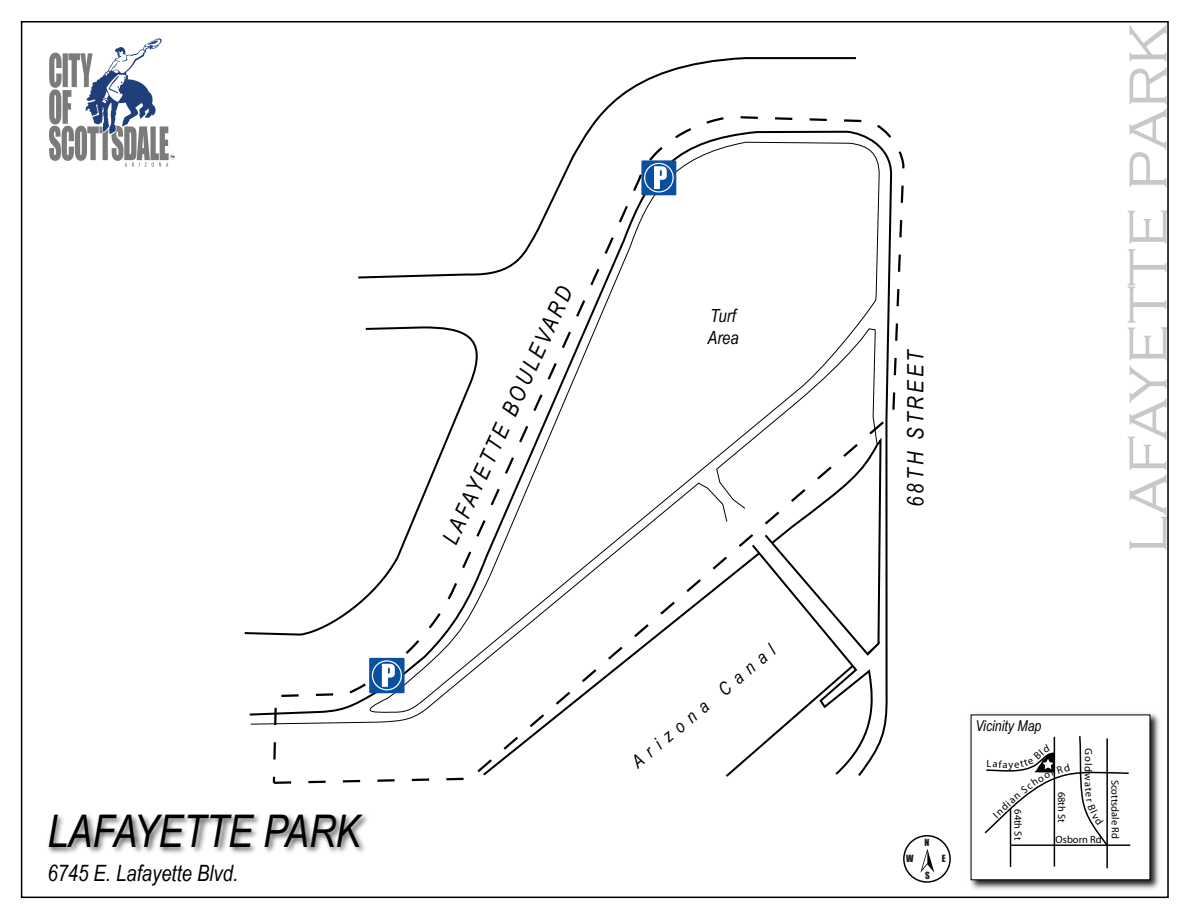
<style>
.page{position:relative;width:1188px;height:918px;background:#fff}
.page>*{position:absolute;margin:0;border:0;box-sizing:border-box;transform-origin:0 0}
.t1{font:300 67.5px "Copperplate Gothic";color:#c8c8c8}
.t2{font:italic 45px "Arial Narrow";color:#000}
.t3{font:italic 22.5px "Arial Narrow";color:#000}
.t4{font:italic 18.15px/21.8px "Arial Narrow";color:#000}
.t5{font:italic 15px "Arial Narrow";color:#000}
.t6{font:10.5px "Myriad Pro";letter-spacing:-.005em;color:#000}
.t7{font:9.15px "Impact";color:#231f20}
</style>
<div class="page">
<img style="left:970px;top:713px;width:190px;height:177px">
<div style="left:971px;top:715px;width:179px;height:165px;background:#fff"></div>
<svg style="left:599px;top:57px;width:257px;height:58px"></svg>
<svg style="left:272px;top:115px;width:633px;height:669px"></svg>
<img style="left:49px;top:38px;width:126px;height:129px">
<div style="left:641px;top:160px;width:35px;height:35px;background:#0a50a1"></div>
<div style="left:644px;top:163px;width:30px;height:30px;border:1px solid #fff;border-radius:50%"></div>
<svg style="left:654px;top:166px;width:13px;height:23px"></svg>
<svg style="left:369px;top:658px;width:36px;height:35px"></svg>
<div style="left:372px;top:660px;width:30px;height:30px;border:1px solid #fff;border-radius:50%"></div>
<svg style="left:382px;top:664px;width:13px;height:23px"></svg>
<img style="left:48px;top:814px;width:320px;height:40px">
<hr style="left:1106px;top:738px;width:2px;height:130px;background:#000">
<hr style="left:1054px;top:737px;width:1px;height:130px;background:#000">
<hr style="left:1010px;top:809px;width:1px;height:58px;background:#000">
<div style="left:903px;top:835px;width:48px;height:48px;border:1px solid #000;border-radius:50%"></div>
<svg style="left:920px;top:849px;width:14px;height:24px"></svg>
<svg style="left:984px;top:736px;width:146px;height:112px"></svg>
<h2 class="t2" style="left:47px;top:799px;width:314px">LAFAYETTE PARK</h2>
<p class="t3" style="left:47px;top:857px;width:192px">6745 E. Lafayette Blvd.</p>
<p class="t3" style="left:434px;top:536px;width:282px;rotate:-65deg">LAFAYETTE BOULEVARD</p>
<p class="t4" style="left:707px;top:305px;width:33px">Turf<br>Area</p>
<p class="t4" style="left:627px;top:755px;width:182px;rotate:-40deg">Arizona Canal</p>
<p class="t3" style="left:900px;top:507px;width:160px;rotate:-90deg">68TH STREET</p>
<h1 class="t1" style="left:1108px;top:554px;width:532px;rotate:-90deg">lafayette park</h1>
<p class="t7" style="left:924px;top:835px;width:6px">N</p>
<p class="t7" style="left:925px;top:869px;width:6px">S</p>
<p class="t7" style="left:906px;top:852px;width:9px">W</p>
<p class="t7" style="left:942px;top:852px;width:5px">E</p>
<p class="t5" style="left:975px;top:715px;width:68px">Vicinity Map</p>
<p class="t6" style="left:1024px;top:809px;width:32px;rotate:90deg">64th St</p>
<p class="t6" style="left:1068px;top:792px;width:32px;rotate:90deg">68th St</p>
<p class="t6" style="left:1056px;top:833px;width:48px">Osborn Rd</p>
<p class="t6" style="left:1122px;top:780px;width:61px;rotate:90deg">Scottsdale Rd</p>
</div>
